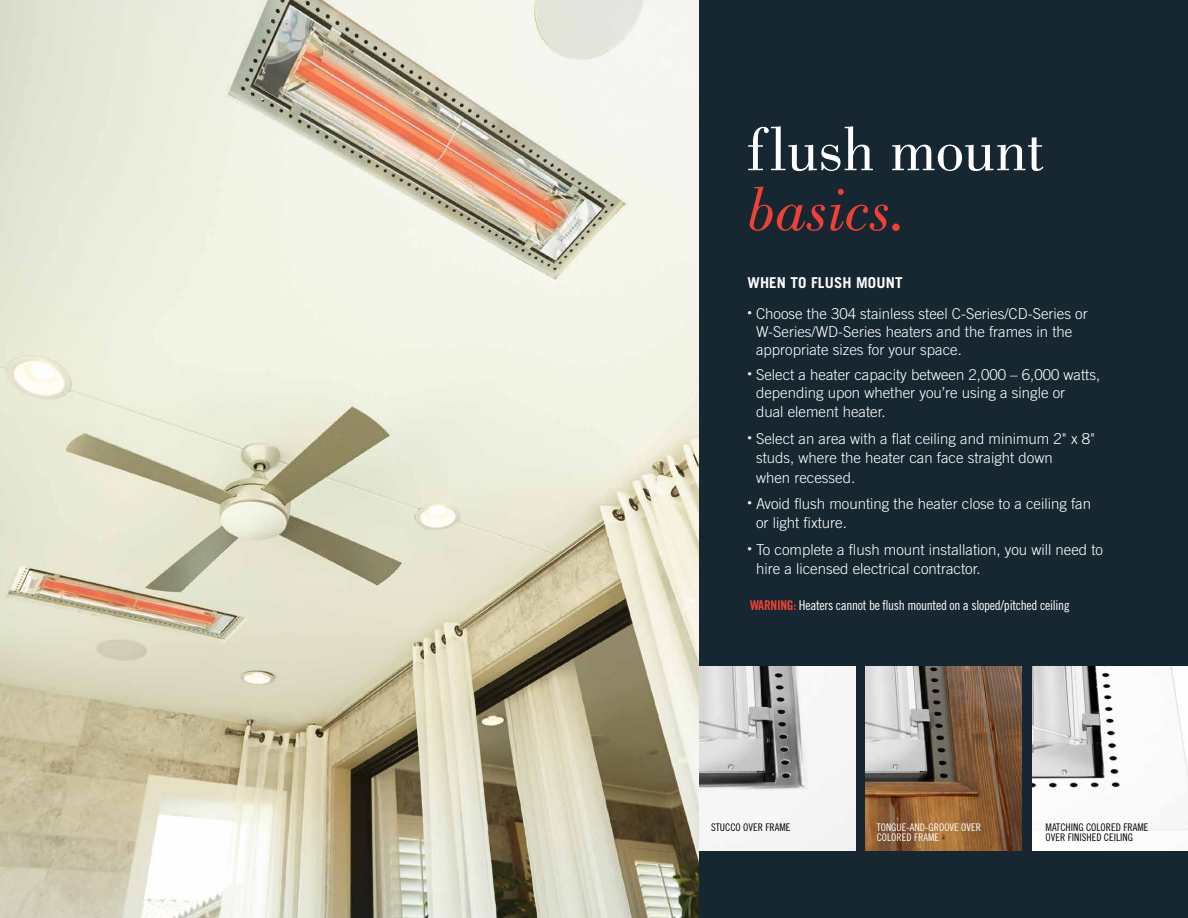
<style>
.page{position:relative;width:1188px;height:918px;background:#fff}
.page>*{position:absolute;margin:0;border:0;box-sizing:border-box;transform-origin:0 0}
.t1{font:63px "Bodoni";color:#fff}
.t2{font:italic 63px "Bodoni";color:#ef4135}
.t3{font:300 15px/19.5px "Trade Gothic";color:#fff}
.t4{font:700 15px "Trade Gothic";letter-spacing:.01em;color:#fff}
.t5{font:13.5px "Trade Gothic Cond Eighteen";letter-spacing:-.02em;color:#fff}
.t6{font:10.5px/10.5px "Trade Gothic Cond Eighteen";color:#000}
.t7{font:10.5px/10.5px "Trade Gothic Cond Eighteen";color:#fff}
.s1{font-family:"Trade Gothic Bold Cond Twenty";color:#ef4135}
</style>
<div class="page">
<img style="left:0;top:0;width:700px;height:918px">
<div style="left:700px;top:0;width:488px;height:918px;background:#162731"></div>
<img style="left:700px;top:666px;width:156px;height:184px">
<img style="left:1032px;top:666px;width:156px;height:184px">
<img style="left:865px;top:666px;width:156px;height:184px">
<h1 class="t1" style="left:748px;top:114px;width:298px">f lush mount</h1>
<h1 class="t2" style="left:748px;top:174px;width:161px">basics.</h1>
<p class="t4" style="left:747px;top:273px;width:157px">WHEN TO FLUSH MOUNT</p>
<p class="t3" style="left:756px;top:304px;width:333px;line-height:18px;text-indent:-9px"><sup>•</sup> Choose the 304 stainless steel C-Series/CD-Series or<br>W-Series/WD-Series heaters and the frames in the appropriate sizes for your space.</p>
<p class="t3" style="left:756px;top:365px;width:346px;line-height:18px;text-indent:-9px"><sup>•</sup> Select a heater capacity between 2,000 – 6,000 watts, depending upon whether you’re using a single or</p>
<p class="t3" style="left:756px;top:402px;width:131px">dual element heater.</p>
<p class="t3" style="left:756px;top:428px;width:341px;text-indent:-9px"><sup>•</sup> Select an area with a flat ceiling and minimum 2" x 8" studs, where the heater can face straight down<br>when recessed.</p>
<p class="t3" style="left:756px;top:493px;width:337px;text-indent:-9px"><sup>•</sup> Avoid flush mounting the heater close to a ceiling fan or light fixture.</p>
<p class="t3" style="left:756px;top:539px;width:349px;text-indent:-9px"><sup>•</sup> To complete a flush mount installation, you will need to hire a licensed electrical contractor.</p>
<p class="t5" style="left:750px;top:597px;width:321px"><span class="s1">WARNING:</span> Heaters cannot be flush mounted on a sloped/pitched ceiling</p>
<p class="t6" style="left:711px;top:822px;width:81px">STUCCO OVER FRAME</p>
<p class="t6" style="left:1046px;top:822px;width:104px">MATCHING COLORED FRAME<br>OVER FINISHED CEILING</p>
<p class="t7" style="left:877px;top:822px;width:106px">TONGUE-AND-GROOVE OVER<br>COLORED FRAME</p>
</div>
